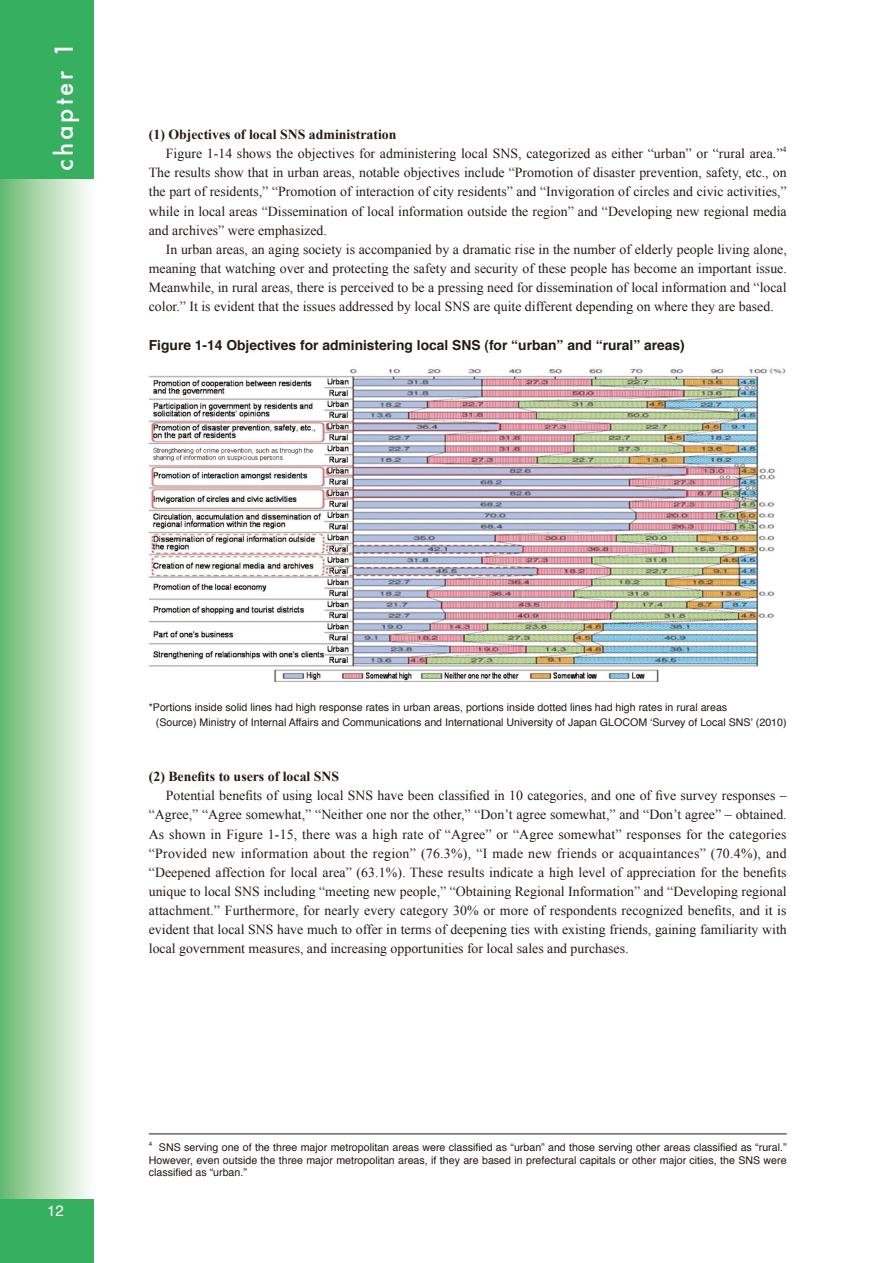
<style>
.page{position:relative;width:893px;height:1263px;background:#fff}
.page>*{position:absolute;margin:0;border:0;box-sizing:border-box;transform-origin:0 0}
.t1{font:500 24px "Futura";letter-spacing:.125em;color:#fff}
.t2{font:15px "Helvetica";color:#fff}
.t3{font:13.8px/19.2px "Times New Roman";color:#231916;text-align:justify}
.t4{font:700 13.8px "Helvetica";color:#231916}
.t5{font:700 13.8px "Times New Roman";color:#231916}
.t6{font:10.65px/12.8px "Helvetica";color:#231916}
.t7{font:8.1px "Times New Roman";color:#231916}
.t8{font:6.15px "Helvetica";color:#231916}
</style>
<div class="page">
<div style="left:0;top:0;width:94px;height:1263px;background:linear-gradient(to right,#69ba6f,#fffefe)"></div>
<div style="left:0;top:1199px;width:94px;height:64px;background:#36b060"></div>
<div style="left:0;top:0;width:94px;height:179px;background:#36b060"></div>
<img style="left:149px;top:368px;width:637px;height:313px">
<hr style="left:149px;top:1133px;width:638px;height:1px;background:#231916">
<h1 class="t1" style="left:47px;top:171px;width:130px;rotate:-90deg">chapter 1</h1>
<p class="t5" style="left:149px;top:125px;width:249px">(1) Objectives of local SNS administration</p>
<p class="t3" style="left:166px;top:144px;width:618px">Figure 1-14 shows the objectives for administering local SNS, categorized as either “urban” or “rural area.”</p>
<p class="t7" style="left:783px;top:144px;width:6px">4</p>
<p class="t3" style="left:149px;top:163px;width:639px">The results show that in urban areas, notable objectives include “Promotion of disaster prevention, safety, etc., on the part of residents,” “Promotion of interaction of city residents” and “Invigoration of circles and civic activities,” while in local areas “Dissemination of local information outside the region” and “Developing new regional media and archives” were emphasized.</p>
<p class="t3" style="left:149px;top:239px;width:639px;text-indent:17px">In urban areas, an aging society is accompanied by a dramatic rise in the number of elderly people living alone, meaning that watching over and protecting the safety and security of these people has become an important issue.<br>Meanwhile, in rural areas, there is perceived to be a pressing need for dissemination of local information and “local color.” It is evident that the issues addressed by local SNS are quite different depending on where they are based.</p>
<p class="t4" style="left:149px;top:334px;width:538px">Figure 1-14 Objectives for administering local SNS (for “urban” and “rural” areas)</p>
<p class="t2" style="left:47px;top:1199px;width:18px">12</p>
<p class="t6" style="left:156px;top:700px;width:632px;line-height:14.9px;text-indent:-7px">*Portions inside solid lines had high response rates in urban areas, portions inside dotted lines had high rates in rural areas<br>(Source) Ministry of Internal Affairs and Communications and International University of Japan GLOCOM ‘Survey of Local SNS’ (2010)</p>
<p class="t5" style="left:149px;top:767px;width:192px">(2) Benefits to users of local SNS</p>
<p class="t3" style="left:149px;top:786px;width:639px;text-indent:17px">Potential benefits of using local SNS have been classified in 10 categories, and one of five survey responses – “Agree,” “Agree somewhat,” “Neither one nor the other,” “Don’t agree somewhat,” and “Don’t agree” – obtained.<br>As shown in Figure 1-15, there was a high rate of “Agree” or “Agree somewhat” responses for the categories “Provided new information about the region” (76.3%), “I made new friends or acquaintances” (70.4%), and “Deepened affection for local area” (63.1%). These results indicate a high level of appreciation for the benefits unique to local SNS including “meeting new people,” “Obtaining Regional Information” and “Developing regional attachment.” Furthermore, for nearly every category 30% or more of respondents recognized benefits, and it is evident that local SNS have much to offer in terms of deepening ties with existing friends, gaining familiarity with local government measures, and increasing opportunities for local sales and purchases.</p>
<p class="t8" style="left:149px;top:1139px;width:5px">4</p>
<p class="t6" style="left:149px;top:1141px;width:639px;text-align:justify;text-indent:10px">SNS serving one of the three major metropolitan areas were classified as “urban” and those serving other areas classified as “rural.” However, even outside the three major metropolitan areas, if they are based in prefectural capitals or other major cities, the SNS were classified as “urban.”</p>
</div>
